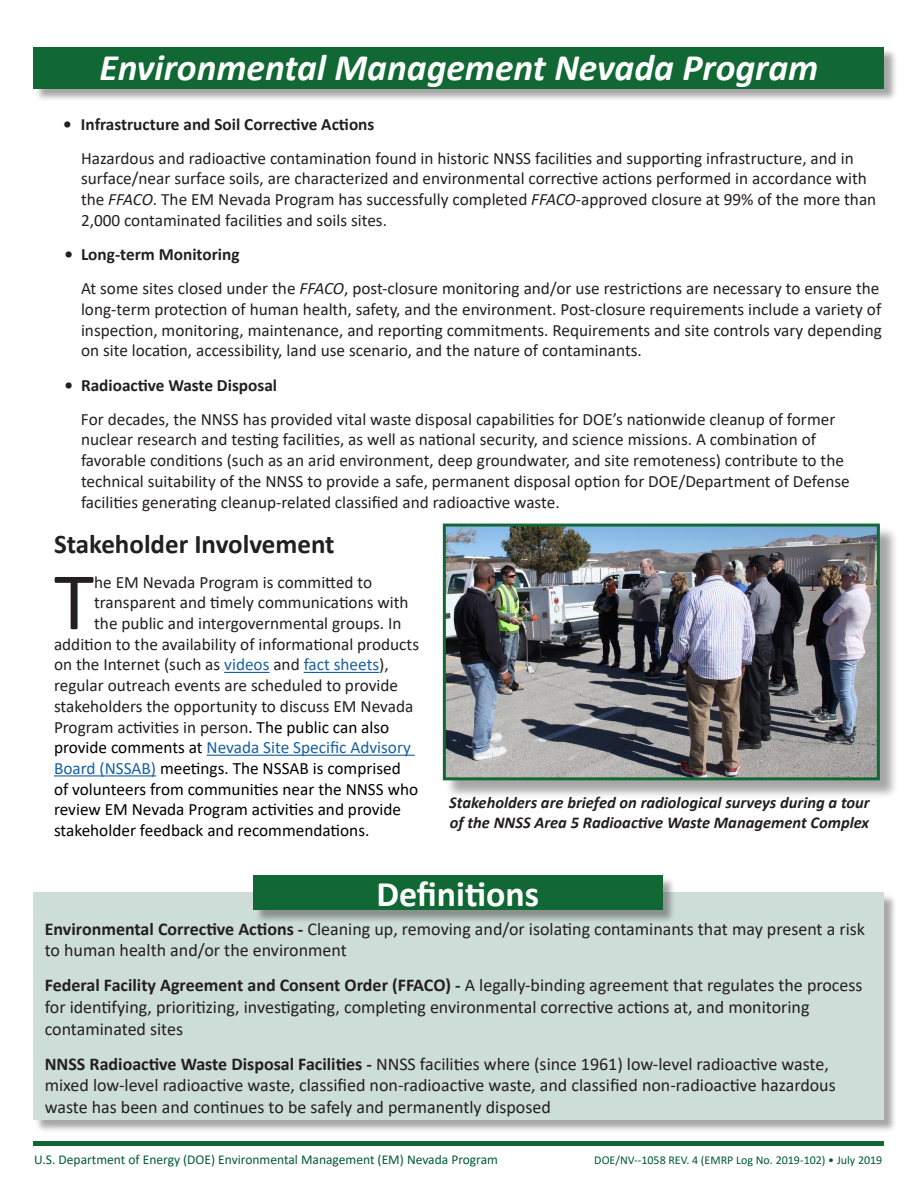
<style>
.page{position:relative;width:918px;height:1188px;background:#fff}
.page>*{position:absolute;margin:0;border:0;box-sizing:border-box;transform-origin:0 0}
.t1{font:82.5px "Calibri";color:#231f20}
.t2{font:italic 700 37.5px "Calibri";color:#fff}
.t3{font:700 36px "Calibri";color:#fff}
.t4{font:700 27px "Calibri";color:#231f20}
.t5{font:18px/21.6px "Calibri";color:#231f20}
.t6{font:17.25px/20.7px "Calibri";color:#231f20}
.t7{font:17.25px "Calibri";color:#000}
.t8{font:700 17.25px "Calibri";color:#231f20}
.t9{font:17.25px "Calibri";color:#1960a0}
.t10{font:italic 700 16.5px/19.8px "Calibri";color:#231f20}
.t11{font:13.5px "Calibri";color:#005938}
.t12{font:12px "Calibri";color:#005938}
.s1{font-style:italic}
.s2{color:#1960a0}
.s3{color:#000}
.s4{font-weight:700}
</style>
<div class="page">
<div style="left:35px;top:49px;width:863px;height:53px;background:#231f20;opacity:.4"></div>
<div style="left:34px;top:47px;width:850px;height:42px;background:#126834"></div>
<hr style="left:224px;top:672px;width:45px;height:1px;background:#1960a0">
<hr style="left:304px;top:672px;width:75px;height:1px;background:#1960a0">
<hr style="left:207px;top:755px;width:208px;height:1px;background:#1960a0">
<hr style="left:54px;top:775px;width:102px;height:1px;background:#1960a0">
<div style="left:445px;top:526px;width:454px;height:273px;background:#231f20;opacity:.4"></div>
<img style="left:447px;top:528px;width:429px;height:248px">
<div style="left:443px;top:524px;width:437px;height:256px;border:3px solid #126834"></div>
<div style="left:35px;top:894px;width:863px;height:239px;background:#231f20;opacity:.4"></div>
<div style="left:33px;top:892px;width:851px;height:228px;background:#cdddd7"></div>
<div style="left:254px;top:876px;width:422px;height:47px;background:#231f20;opacity:.4"></div>
<div style="left:253px;top:875px;width:410px;height:35px;background:#126834"></div>
<hr style="left:34px;top:1142px;width:850px;height:4px;background:#126834">
<p class="t2" style="left:100px;top:41px;width:720px">Environmental Management Nevada Program</p>
<p class="t8" style="left:63px;top:112px;width:313px">• Infrastructure and Soil Corrective Actions</p>
<p class="t6" style="left:81px;top:147px;width:797px">Hazardous and radioactive contamination found in historic NNSS facilities and supporting infrastructure, and in surface/near surface soils, are characterized and environmental corrective actions performed in accordance with the <span class="s1">FFACO</span>. The EM Nevada Program has successfully completed <span class="s1">FFACO</span>-approved closure at 99% of the more than 2,000 contaminated facilities and soils sites.</p>
<p class="t8" style="left:64px;top:242px;width:177px">• Long-term Monitoring</p>
<p class="t6" style="left:81px;top:278px;width:802px">At some sites closed under the <span class="s1">FFACO</span>, post-closure monitoring and/or use restrictions are necessary to ensure the long-term protection of human health, safety, and the environment. Post-closure requirements include a variety of inspection, monitoring, maintenance, and reporting commitments. Requirements and site controls vary depending on site location, accessibility, land use scenario, and the nature of contaminants.</p>
<p class="t8" style="left:64px;top:373px;width:214px">• Radioactive Waste Disposal</p>
<p class="t6" style="left:81px;top:408px;width:770px">For decades, the NNSS has provided vital waste disposal capabilities for DOE’s nationwide cleanup of former nuclear research and testing facilities, as well as national security, and science missions. A combination of favorable conditions (such as an arid environment, deep groundwater, and site remoteness) contribute to the technical suitability of the NNSS to provide a safe, permanent disposal option for DOE/Department of Defense facilities generating cleanup-related classified and radioactive waste.</p>
<p class="t4" style="left:54px;top:525px;width:282px">Stakeholder Involvement</p>
<p class="t1" style="left:54px;top:544px;width:42px">T</p>
<p class="t6" style="left:94px;top:571px;width:280px">he EM Nevada Program is committed to</p>
<p class="t6" style="left:94px;top:592px;width:316px">transparent and timely communications with</p>
<p class="t6" style="left:94px;top:613px;width:309px">the public and intergovernmental groups. In</p>
<p class="t6" style="left:54px;top:633px;width:367px">addition to the availability of informational products</p>
<p class="t6" style="left:54px;top:654px;width:336px">on the Internet (such as <span class="s2">videos</span> and <span class="s2">fact sheets</span>),</p>
<p class="t6" style="left:54px;top:675px;width:346px">regular outreach events are scheduled to provide</p>
<p class="t6" style="left:54px;top:695px;width:361px">stakeholders the opportunity to discuss EM Nevada</p>
<p class="t6" style="left:54px;top:716px;width:337px">Program activities in person<span class="s3">. The public can also</span></p>
<p class="t9" style="left:54px;top:736px;width:358px"><span class="s3">provide comments at</span> Nevada Site Specific Advisory</p>
<p class="t7" style="left:54px;top:756px;width:348px"><span class="s2">Board (NSSAB)</span> meetings. The NSSAB is comprised</p>
<p class="t7" style="left:54px;top:777px;width:366px">of volunteers from communities near the NNSS who</p>
<p class="t7" style="left:54px;top:798px;width:349px">review EM Nevada Program activities and provide</p>
<p class="t7" style="left:54px;top:818px;width:317px">stakeholder feedback and recommendations.</p>
<p class="t10" style="left:449px;top:792px;width:422px">Stakeholders are briefed on radiological surveys during a tour of the NNSS Area 5 Radioactive Waste Management Complex</p>
<p class="t3" style="left:376px;top:868px;width:164px">Definitions</p>
<p class="t5" style="left:45px;top:917px;width:822px"><span class="s4">Environmental Corrective Actions -</span> Cleaning up, removing and/or isolating contaminants that may present a risk to human health and/or the environment</p>
<p class="t5" style="left:45px;top:974px;width:819px"><span class="s4">Federal Facility Agreement and Consent Order (FFACO) -</span> A legally-binding agreement that regulates the process for identifying, prioritizing, investigating, completing environmental corrective actions at, and monitoring contaminated sites</p>
<p class="t5" style="left:45px;top:1052px;width:793px"><span class="s4">NNSS Radioactive Waste Disposal Facilities -</span> NNSS facilities where (since 1961) low-level radioactive waste, mixed low-level radioactive waste, classified non-radioactive waste, and classified non-radioactive hazardous waste has been and continues to be safely and permanently disposed</p>
<p class="t11" style="left:34px;top:1151px;width:465px">U.S. Department of Energy (DOE) Environmental Management (EM) Nevada Program</p>
<p class="t12" style="left:594px;top:1152px;width:290px">DOE/NV--1058 REV. 4 (EMRP Log No. 2019-102) • July 2019</p>
</div>
